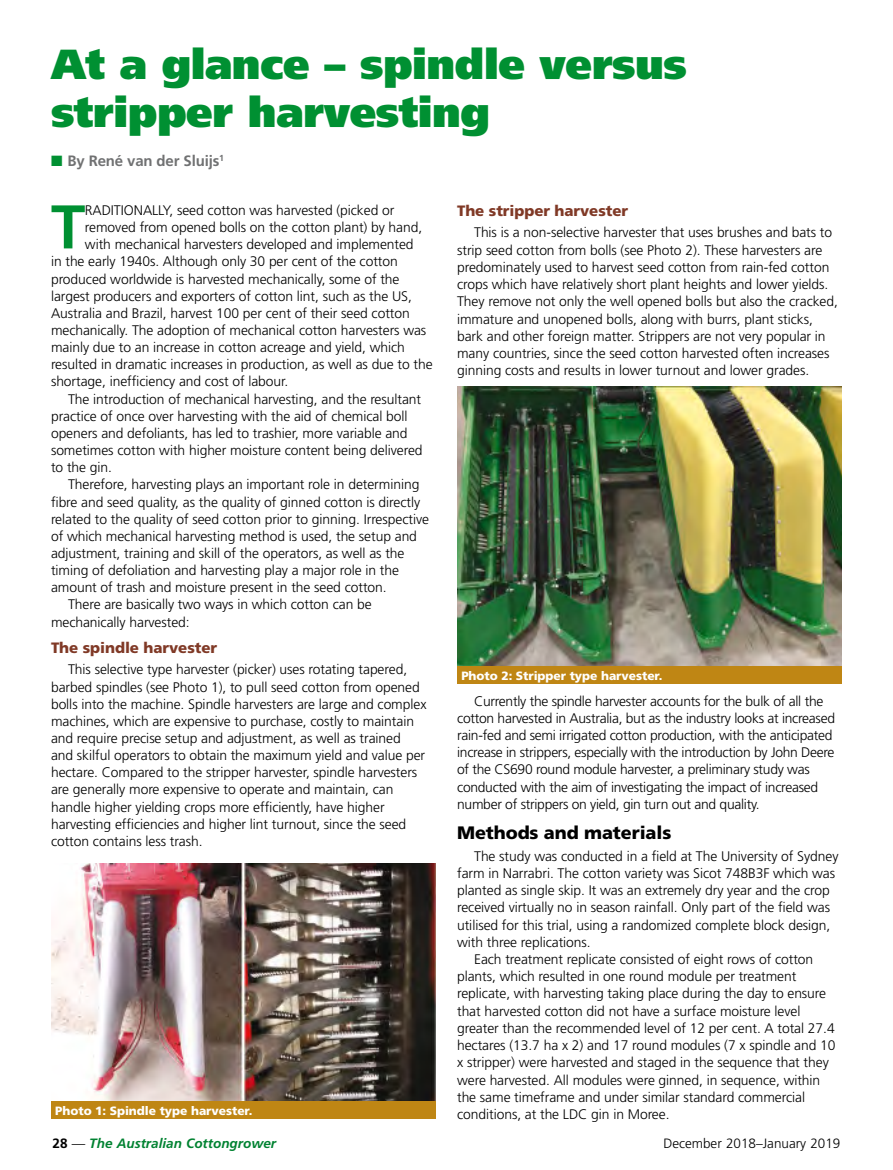
<style>
.page{position:relative;width:893px;height:1170px;background:#fff}
.page>*{position:absolute;margin:0;border:0;box-sizing:border-box;transform-origin:0 0}
.Gn11_first_par{font:700 61.65px "Frutiger";color:#009032}
.Gn11_main_heading{font:900 42px/48px "Frutiger";letter-spacing:-.01em;color:#009032}
.Gn11_cross_head{font:900 18px "Frutiger";letter-spacing:-.005em;color:#000}
.Gn11_text_head{font:900 15px "Frutiger";letter-spacing:-.005em;color:#803926}
.t1{font:700 15px "Frutiger";letter-spacing:-.01em;color:#707172}
.GN11_paragraph{font:300 13.8px/17.2px "Frutiger";letter-spacing:-.005em;color:#000}
.Gn11_first_par-2{font:300 13.8px "Frutiger";letter-spacing:-.005em;color:#000}
.t2{font:italic 700 13.5px "Frutiger";color:#008231}
.t3{font:300 13.5px "Frutiger";color:#000}
.Gn11_caption{font:900 12px "Frutiger";letter-spacing:-.005em;color:#fff}
.s1{color:#009032}
.s2{font-style:normal;color:#000}
.s3{font-weight:300;font-style:normal;color:#000}
</style>
<div class="page">
<img style="left:457px;top:387px;width:385px;height:279px">
<div style="left:457px;top:666px;width:385px;height:18px;background:#bf8614"></div>
<img style="left:51px;top:863px;width:385px;height:237px">
<div style="left:51px;top:1100px;width:385px;height:18px;background:#bf8614"></div>
<p class="Gn11_main_heading" style="left:51px;top:40px;width:637px">At a glance – spindle versus stripper harvesting</p>
<p class="t1" style="left:51px;top:152px;width:175px"><span class="s1">■</span> By René van der Sluijs<sup>1</sup></p>
<p class="Gn11_first_par" style="left:51px;top:191px;width:36px">T</p>
<p class="Gn11_first_par-2" style="left:85px;top:202px;width:311px">RADITIONALLY, seed cotton was harvested (picked or</p>
<p class="Gn11_first_par-2" style="left:85px;top:219px;width:339px">removed from opened bolls on the cotton plant) by hand,</p>
<p class="Gn11_first_par-2" style="left:85px;top:237px;width:330px">with mechanical harvesters developed and implemented</p>
<p class="Gn11_first_par-2" style="left:51px;top:254px;width:348px">in the early 1940s. Although only 30 per cent of the cotton</p>
<p class="Gn11_first_par-2" style="left:51px;top:271px;width:350px">produced worldwide is harvested mechanically, some of the</p>
<p class="Gn11_first_par-2" style="left:51px;top:288px;width:362px">largest producers and exporters of cotton lint, such as the US,</p>
<p class="Gn11_first_par-2" style="left:51px;top:305px;width:360px">Australia and Brazil, harvest 100 per cent of their seed cotton</p>
<p class="Gn11_first_par-2" style="left:51px;top:322px;width:377px">mechanically. The adoption of mechanical cotton harvesters was</p>
<p class="Gn11_first_par-2" style="left:51px;top:339px;width:355px">mainly due to an increase in cotton acreage and yield, which</p>
<p class="Gn11_first_par-2" style="left:51px;top:357px;width:383px">resulted in dramatic increases in production, as well as due to the</p>
<p class="Gn11_first_par-2" style="left:51px;top:374px;width:239px">shortage, inefficiency and cost of labour.</p>
<p class="GN11_paragraph" style="left:51px;top:390px;width:373px;text-indent:17px">The introduction of mechanical harvesting, and the resultant practice of once over harvesting with the aid of chemical boll openers and defoliants, has led to trashier, more variable and sometimes cotton with higher moisture content being delivered to the gin.</p>
<p class="GN11_paragraph" style="left:51px;top:476px;width:380px;text-indent:17px">Therefore, harvesting plays an important role in determining fibre and seed quality, as the quality of ginned cotton is directly related to the quality of seed cotton prior to ginning. Irrespective of which mechanical harvesting method is used, the setup and adjustment, training and skill of the operators, as well as the timing of defoliation and harvesting play a major role in the amount of trash and moisture present in the seed cotton.</p>
<p class="GN11_paragraph" style="left:51px;top:596px;width:322px;text-indent:17px">There are basically two ways in which cotton can be mechanically harvested:</p>
<p class="Gn11_text_head" style="left:51px;top:638px;width:168px">The spindle harvester</p>
<p class="GN11_paragraph" style="left:51px;top:661px;width:377px;text-indent:17px">This selective type harvester (picker) uses rotating tapered, barbed spindles (see Photo 1), to pull seed cotton from opened bolls into the machine. Spindle harvesters are large and complex machines, which are expensive to purchase, costly to maintain and require precise setup and adjustment, as well as trained and skilful operators to obtain the maximum yield and value per hectare. Compared to the stripper harvester, spindle harvesters are generally more expensive to operate and maintain, can handle higher yielding crops more efficiently, have higher harvesting efficiencies and higher lint turnout, since the seed cotton contains less trash.</p>
<p class="Gn11_caption" style="left:55px;top:1103px;width:199px">Photo 1: Spindle type harvester.</p>
<p class="Gn11_text_head" style="left:457px;top:201px;width:172px">The stripper harvester</p>
<p class="GN11_paragraph" style="left:457px;top:224px;width:382px;text-indent:17px">This is a non-selective harvester that uses brushes and bats to strip seed cotton from bolls (see Photo 2). These harvesters are predominately used to harvest seed cotton from rain-fed cotton crops which have relatively short plant heights and lower yields.<br>They remove not only the well opened bolls but also the cracked, immature and unopened bolls, along with burrs, plant sticks, bark and other foreign matter. Strippers are not very popular in many countries, since the seed cotton harvested often increases ginning costs and results in lower turnout and lower grades.</p>
<p class="Gn11_caption" style="left:461px;top:668px;width:203px">Photo 2: Stripper type harvester.</p>
<p class="GN11_paragraph" style="left:457px;top:692px;width:379px;text-indent:17px">Currently the spindle harvester accounts for the bulk of all the cotton harvested in Australia, but as the industry looks at increased rain-fed and semi irrigated cotton production, with the anticipated increase in strippers, especially with the introduction by John Deere of the CS690 round module harvester, a preliminary study was conducted with the aim of investigating the impact of increased number of strippers on yield, gin turn out and quality.</p>
<p class="Gn11_cross_head" style="left:457px;top:821px;width:216px">Methods and materials</p>
<p class="GN11_paragraph" style="left:457px;top:847px;width:383px;text-indent:17px">The study was conducted in a field at The University of Sydney farm in Narrabri. The cotton variety was Sicot 748B3F which was planted as single skip. It was an extremely dry year and the crop received virtually no in season rainfall. Only part of the field was utilised for this trial, using a randomized complete block design, with three replications.</p>
<p class="GN11_paragraph" style="left:457px;top:950px;width:380px;text-indent:17px">Each treatment replicate consisted of eight rows of cotton plants, which resulted in one round module per treatment replicate, with harvesting taking place during the day to ensure that harvested cotton did not have a surface moisture level greater than the recommended level of 12 per cent. A total 27.4 hectares (13.7 ha x 2) and 17 round modules (7 x spindle and 10 x stripper) were harvested and staged in the sequence that they were harvested. All modules were ginned, in sequence, within the same timeframe and under similar standard commercial conditions, at the LDC gin in Moree.</p>
<p class="t2" style="left:53px;top:1135px;width:225px"><span class="s2">28</span> <span class="s3">—</span> The Australian Cottongrower</p>
<p class="t3" style="left:663px;top:1135px;width:179px">December 2018–January 2019</p>
</div>
